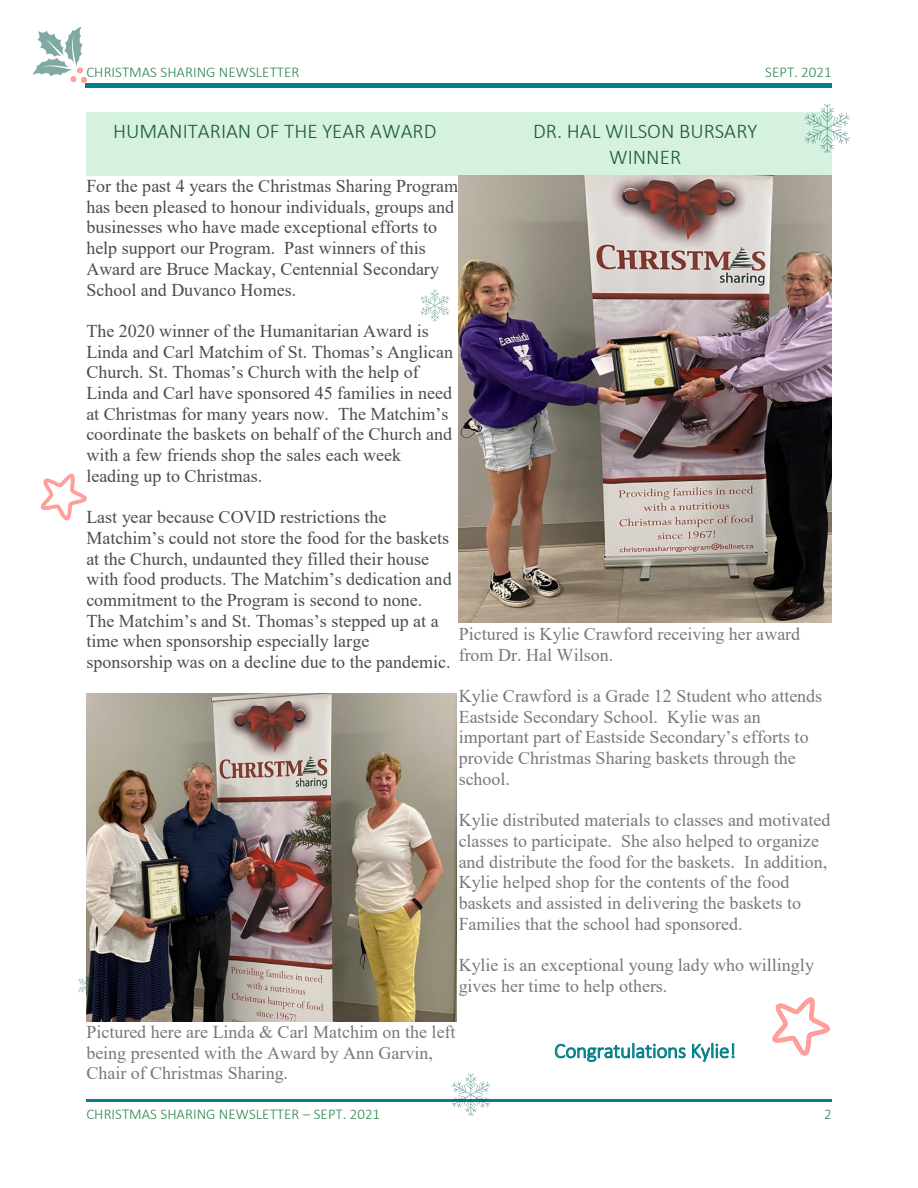
<style>
.page{position:relative;width:918px;height:1188px;background:#fff}
.page>*{position:absolute;margin:0;border:0;box-sizing:border-box;transform-origin:0 0}
.t1{font:300 21px/25.8px "Calibri";color:#1d5934;text-align:center}
.t2{font:300 21px "Calibri";letter-spacing:-.005em;color:#00808c}
.t3{font:18px/20.7px "Times New Roman";color:#4b4c4d}
.t4{font:18px/20.7px "Times New Roman";color:#76787b}
.t5{font:300 15px "Calibri";color:#2c854e}
</style>
<div class="page">
<hr style="left:85px;top:84px;width:374px;height:4px;background:#00808c">
<svg style="left:459px;top:84px;width:3px;height:4px"></svg>
<hr style="left:462px;top:84px;width:370px;height:4px;background:#00808c">
<hr style="left:86px;top:1099px;width:373px;height:3px;background:#00808c">
<hr style="left:461px;top:1099px;width:371px;height:3px;background:#00808c">
<div style="left:86px;top:117px;width:373px;height:27px;background:#d5f1e0"></div>
<hr style="left:86px;top:113px;width:373px;height:4px;background:#d5f1e0">
<div style="left:86px;top:144px;width:373px;height:27px;background:#d5f1e0"></div>
<div style="left:86px;top:171px;width:373px;height:5px;background:#d5f1e0"></div>
<div style="left:459px;top:117px;width:373px;height:27px;background:#d5f1e0"></div>
<hr style="left:459px;top:113px;width:373px;height:4px;background:#d5f1e0">
<div style="left:459px;top:144px;width:373px;height:27px;background:#d5f1e0"></div>
<div style="left:459px;top:171px;width:373px;height:5px;background:#d5f1e0"></div>
<img style="left:86px;top:693px;width:371px;height:329px">
<img style="left:459px;top:176px;width:373px;height:447px">
<svg style="left:420px;top:289px;width:30px;height:33px"></svg>
<svg style="left:78px;top:974px;width:22px;height:23px"></svg>
<svg style="left:33px;top:27px;width:54px;height:56px"></svg>
<svg style="left:451px;top:1074px;width:39px;height:42px"></svg>
<svg style="left:805px;top:104px;width:45px;height:49px"></svg>
<svg style="left:772px;top:997px;width:58px;height:59px"></svg>
<svg style="left:41px;top:473px;width:46px;height:48px"></svg>
<p class="t5" style="left:86px;top:62px;width:215px">CHRISTMAS SHARING NEWSLETTER</p>
<p class="t5" style="left:765px;top:62px;width:68px">SEPT. 2021</p>
<p class="t1" style="left:113px;top:118px;width:325px">HUMANITARIAN OF THE YEAR AWARD</p>
<p class="t1" style="left:533px;top:118px;width:226px">DR. HAL WILSON BURSARY<br>WINNER</p>
<p class="t3" style="left:86px;top:175px;width:373px">For the past 4 years the Christmas Sharing Program has been pleased to honour individuals, groups and businesses who have made exceptional efforts to help support our Program. Past winners of this Award are Bruce Mackay, Centennial Secondary School and Duvanco Homes.</p>
<p class="t3" style="left:86px;top:320px;width:368px">The 2020 winner of the Humanitarian Award is Linda and Carl Matchim of St. Thomas’s Anglican Church. St. Thomas’s Church with the help of Linda and Carl have sponsored 45 families in need at Christmas for many years now. The Matchim’s coordinate the baskets on behalf of the Church and with a few friends shop the sales each week leading up to Christmas.</p>
<p class="t3" style="left:86px;top:506px;width:367px">Last year because COVID restrictions the Matchim’s could not store the food for the baskets at the Church, undaunted they filled their house with food products. The Matchim’s dedication and commitment to the Program is second to none.<br>The Matchim’s and St. Thomas’s stepped up at a time when sponsorship especially large sponsorship was on a decline due to the pandemic.</p>
<p class="t4" style="left:459px;top:623px;width:343px">Pictured is Kylie Crawford receiving her award from Dr. Hal Wilson.</p>
<p class="t4" style="left:459px;top:685px;width:365px">Kylie Crawford is a Grade 12 Student who attends Eastside Secondary School. Kylie was an important part of Eastside Secondary’s efforts to provide Christmas Sharing baskets through the school.</p>
<p class="t4" style="left:459px;top:809px;width:373px">Kylie distributed materials to classes and motivated classes to participate. She also helped to organize and distribute the food for the baskets. In addition, Kylie helped shop for the contents of the food baskets and assisted in delivering the baskets to Families that the school had sponsored.</p>
<p class="t4" style="left:459px;top:954px;width:357px">Kylie is an exceptional young lady who willingly gives her time to help others.</p>
<p class="t4" style="left:86px;top:1021px;width:371px">Pictured here are Linda &amp; Carl Matchim on the left being presented with the Award by Ann Garvin,<br>Chair of Christmas Sharing.</p>
<p class="t2" style="left:554px;top:1038px;width:183px">Congratulations Kylie!</p>
<p class="t5" style="left:86px;top:1105px;width:295px">CHRISTMAS SHARING NEWSLETTER – SEPT. 2021</p>
<p class="t5" style="left:824px;top:1105px;width:9px">2</p>
</div>
